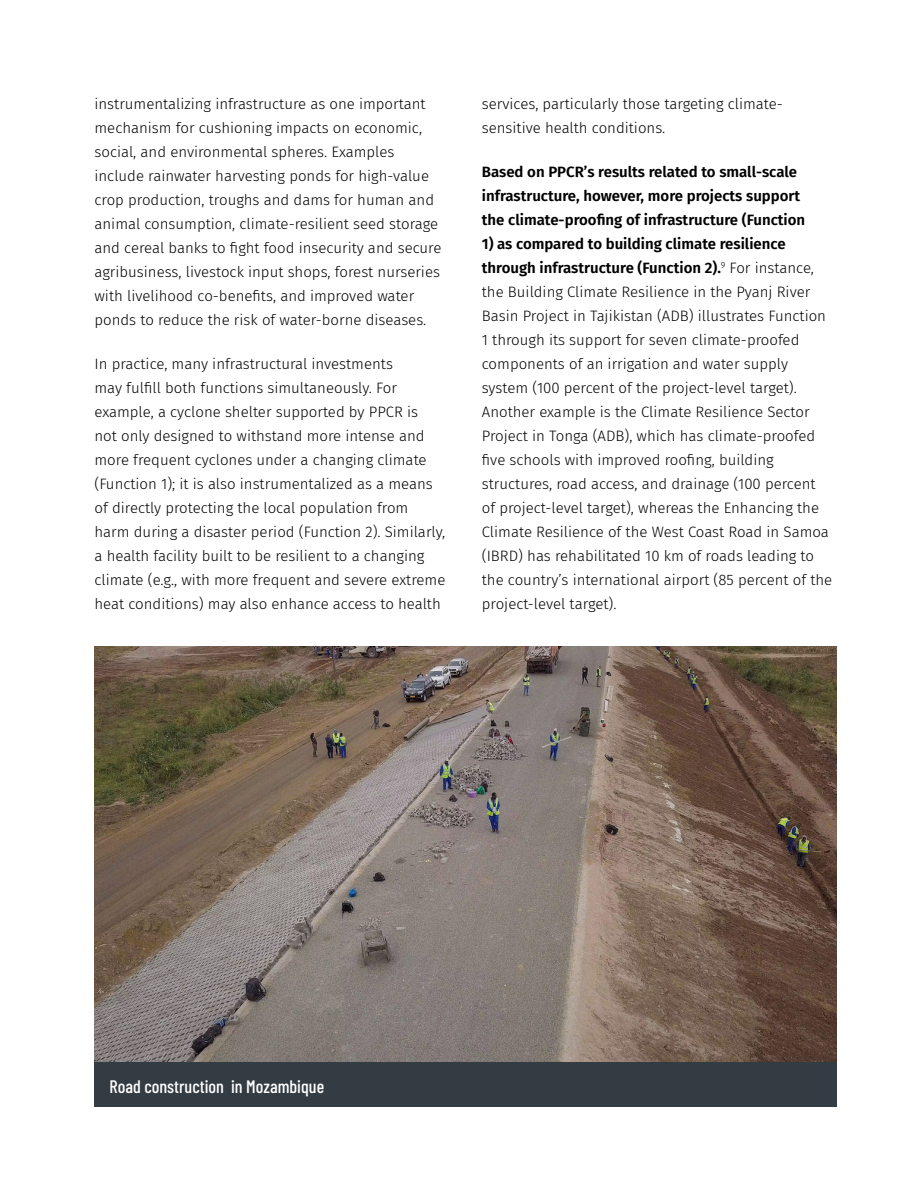
<style>
.page{position:relative;width:918px;height:1188px;background:#fff}
.page>*{position:absolute;margin:0;border:0;box-sizing:border-box;transform-origin:0 0}
.t1{font:500 18px "Barlow Condensed";color:#fff}
.Texts{font:300 15px/24px "Fira Sans";color:#000}
.Texts-2{font:600 15px/24px "Fira Sans";color:#000}
.s1{font-weight:600}
</style>
<div class="page">
<img style="left:94px;top:646px;width:743px;height:417px">
<div style="left:94px;top:1063px;width:743px;height:44px;background:#333c42"></div>
<p class="Texts" style="left:94px;top:91px;width:348px">instrumentalizing infrastructure as one important mechanism for cushioning impacts on economic, social, and environmental spheres. Examples include rainwater harvesting ponds for high-value crop production, troughs and dams for human and animal consumption, climate-resilient seed storage and cereal banks to fight food insecurity and secure agribusiness, livestock input shops, forest nurseries with livelihood co-benefits, and improved water ponds to reduce the risk of water-borne diseases.</p>
<p class="Texts" style="left:94px;top:351px;width:352px">In practice, many infrastructural investments<br>may fulfill both functions simultaneously. For example, a cyclone shelter supported by PPCR is<br>not only designed to withstand more intense and more frequent cyclones under a changing climate (Function 1); it is also instrumentalized as a means of directly protecting the local population from harm during a disaster period (Function 2). Similarly, a health facility built to be resilient to a changing climate (e.g., with more frequent and severe extreme heat conditions) may also enhance access to health</p>
<p class="Texts" style="left:482px;top:91px;width:303px">services, particularly those targeting climate&shy;sensitive health conditions.</p>
<p class="Texts-2" style="left:482px;top:159px;width:325px">Based on PPCR’s results related to small-scale infrastructure, however, more projects support the climate-proofing of infrastructure (Function</p>
<p class="Texts" style="left:482px;top:231px;width:352px"><span class="s1">1) as compared to building climate resilience through infrastructure (Function 2).</span><sup>9</sup> For instance, the Building Climate Resilience in the Pyanj River Basin Project in Tajikistan (ADB) illustrates Function 1 through its support for seven climate-proofed components of an irrigation and water supply system (100 percent of the project-level target).<br>Another example is the Climate Resilience Sector Project in Tonga (ADB), which has climate-proofed five schools with improved roofing, building structures, road access, and drainage (100 percent of project-level target), whereas the Enhancing the Climate Resilience of the West Coast Road in Samoa (IBRD) has rehabilitated 10 km of roads leading to the country’s international airport (85 percent of the project-level target).</p>
<p class="t1" style="left:110px;top:1074px;width:216px">Road construction in Mozambique</p>
</div>
